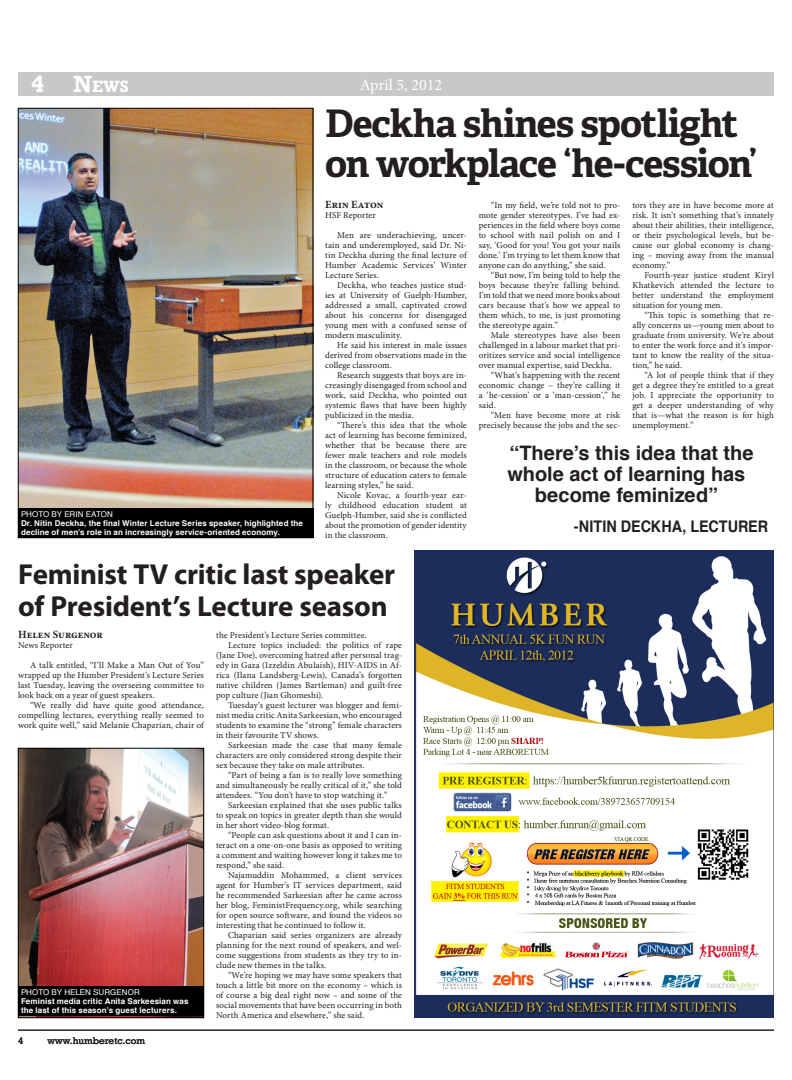
<style>
.page{position:relative;width:792px;height:1080px;background:#fff}
.page>*{position:absolute;margin:0;border:0;box-sizing:border-box;transform-origin:0 0}
.Headline__Serif{font:700 38px/40px "Adelle Basic";letter-spacing:-.03em;color:#231f20}
.Headline__Serif-2{font:700 29px/32px "Myriad Pro";letter-spacing:-.005em;color:#231f20}
.t1{font:700 24px "Rockwell";color:#fff}
.t2{font:700 20px/21px "Helvetica";letter-spacing:-.005em;color:#231f20;text-align:center}
.t3{font:700 16.8px "Rockwell";color:#fff}
.t4{font:700 16px "Helvetica";color:#231f20;scale:.9 1}
.t5{font:16px "Minion Pro";color:#fff}
.Byline{font:700 11px "Minion Pro";letter-spacing:.005em;color:#231f20}
.t6{font:10px "Rockwell";color:#231f20}
.Body_Copy{font:9px/10px "Minion Pro";letter-spacing:.005em;color:#231f20;text-align:justify}
.Bodycopy{font:9px "Minion Pro";letter-spacing:.005em;color:#231f20}
.Cutlines_PhotoCredit{font:700 8px/9px "Helvetica";letter-spacing:.015em;color:#fff}
.Cutlines_PhotoCredit-2{font:8px "Helvetica";color:#fff}
.s1{font-size:24px}
</style>
<div class="page">
<div style="left:18px;top:72px;width:756px;height:24px;background:#c7c8ca"></div>
<hr style="left:18px;top:1030px;width:756px;height:1px;background:#231f20">
<img style="left:414px;top:550px;width:360px;height:468px">
<img style="left:20px;top:110px;width:291px;height:398px">
<img style="left:20px;top:750px;width:182px;height:236px">
<div style="left:18px;top:748px;width:186px;height:270px;border:1px solid #000"></div>
<div style="left:18px;top:508px;width:295px;height:30px;background:#000"></div>
<div style="left:18px;top:986px;width:186px;height:30px;background:#000"></div>
<p class="t1" style="left:31px;top:70px;width:15px">4</p>
<p class="t3" style="left:73px;top:76px;width:57px"><span class="s1">N</span>EWS</p>
<p class="t5" style="left:360px;top:74px;width:84px">April 5, 2012</p>
<p class="Cutlines_PhotoCredit-2" style="left:21px;top:508px;width:93px">PHOTO BY ERIN EATON</p>
<p class="Cutlines_PhotoCredit" style="left:21px;top:519px;width:284px">Dr. Nitin Deckha, the final Winter Lecture Series speaker, highlighted the decline of men’s role in an increasingly service-oriented economy.</p>
<p class="Headline__Serif" style="left:325px;top:103px;width:434px">Deckha shines spotlight on workplace ‘he-cession’</p>
<p class="Byline" style="left:325px;top:197px;width:60px">Erin Eaton</p>
<p class="Bodycopy" style="left:325px;top:209px;width:52px">HSF Reporter</p>
<p class="Body_Copy" style="left:325px;top:230px;width:143px;text-indent:12px">Men are underachieving, uncer&shy;tain and underemployed, said Dr. Ni&shy;tin Deckha during the final lecture of Humber Academic Services’ Winter Lecture Series.</p>
<p class="Body_Copy" style="left:325px;top:280px;width:143px;text-indent:12px">Deckha, who teaches justice stud&shy;ies at University of Guelph-Humber, addressed a small, captivated crowd about his concerns for disengaged young men with a confused sense of modern masculinity.</p>
<p class="Body_Copy" style="left:325px;top:340px;width:143px;text-indent:12px">He said his interest in male issues derived from observations made in the college classroom.</p>
<p class="Body_Copy" style="left:325px;top:370px;width:143px;text-indent:12px">Research suggests that boys are in&shy;creasingly disengaged from school and work, said Deckha, who pointed out systemic flaws that have been highly publicized in the media.</p>
<p class="Body_Copy" style="left:325px;top:420px;width:143px;text-indent:12px">“There’s this idea that the whole act of learning has become feminized, whether that be because there are fewer male teachers and role models in the classroom, or because the whole structure of education caters to female learning styles,” he said.</p>
<p class="Body_Copy" style="left:325px;top:490px;width:143px;text-indent:12px">Nicole Kovac, a fourth-year ear&shy;ly childhood education student at Guelph-Humber, said she is conflicted about the promotion of gender identity in the classroom.</p>
<p class="Body_Copy" style="left:479px;top:200px;width:143px;text-indent:12px">“In my field, we’re told not to pro&shy;mote gender stereotypes. I’ve had ex&shy;periences in the field where boys come to school with nail polish on and I say, ‘Good for you! You got your nails done.’ I’m trying to let them know that anyone can do anything,” she said.</p>
<p class="Body_Copy" style="left:479px;top:270px;width:143px;text-indent:12px">“But now, I’m being told to help the boys because they’re falling behind.<br>I’m told that we need more books about cars because that’s how we appeal to them which, to me, is just promoting the stereotype again.”</p>
<p class="Body_Copy" style="left:479px;top:330px;width:143px;text-indent:12px">Male stereotypes have also been challenged in a labour market that pri&shy;oritizes service and social intelligence over manual expertise, said Deckha.</p>
<p class="Body_Copy" style="left:479px;top:370px;width:143px;text-indent:12px">“What’s happening with the recent economic change – they’re calling it a ‘he-cession’ or a ‘man-cession’,” he said.</p>
<p class="Body_Copy" style="left:479px;top:410px;width:143px;text-align:right">“Men have become more at risk precisely because the jobs and the sec-</p>
<p class="Body_Copy" style="left:632px;top:200px;width:143px">tors they are in have become more at risk. It isn’t something that’s innately about their abilities, their intelligence, or their psychological levels, but be&shy;cause our global economy is chang&shy;ing – moving away from the manual economy.”</p>
<p class="Body_Copy" style="left:632px;top:270px;width:143px;text-indent:12px">Fourth-year justice student Kiryl Khatkevich attended the lecture to better understand the employment situation for young men.</p>
<p class="Body_Copy" style="left:632px;top:310px;width:143px;text-indent:12px">“This topic is something that re&shy;ally concerns us—young men about to graduate from university. We’re about to enter the work force and it’s impor&shy;tant to know the reality of the situa&shy;tion,” he said.</p>
<p class="Body_Copy" style="left:632px;top:370px;width:143px;text-indent:12px">“A lot of people think that if they get a degree they’re entitled to a great job. I appreciate the opportunity to get a deeper understanding of why that is—what the reason is for high unemployment.”</p>
<p class="t2" style="left:508px;top:443px;width:247px">“There’s this idea that the whole act of learning has become feminized”</p>
<p class="t4" style="left:574px;top:513px;width:217px">-NITIN DECKHA, LECTURER</p>
<p class="Headline__Serif-2" style="left:18px;top:557px;width:379px">Feminist TV critic last speaker of President’s Lecture season</p>
<p class="Byline" style="left:18px;top:627px;width:87px">Helen Surgenor</p>
<p class="Bodycopy" style="left:18px;top:639px;width:56px">News Reporter</p>
<p class="Body_Copy" style="left:18px;top:660px;width:187px;text-indent:12px">A talk entitled, “I’ll Make a Man Out of You” wrapped up the Humber President’s Lecture Series last Tuesday, leaving the overseeing committee to look back on a year of guest speakers.</p>
<p class="Body_Copy" style="left:18px;top:700px;width:187px;text-indent:12px">“We really did have quite good attendance, compelling lectures, everything really seemed to work quite well,” said Melanie Chaparian, chair of</p>
<p class="Cutlines_PhotoCredit-2" style="left:21px;top:986px;width:120px">PHOTO BY HELEN SURGENOR</p>
<p class="Cutlines_PhotoCredit" style="left:21px;top:997px;width:169px">Feminist media critic Anita Sarkeesian was the last of this season’s guest lecturers.</p>
<p class="t6" style="left:18px;top:1035px;width:7px">4</p>
<p class="t6" style="left:48px;top:1035px;width:99px">www.humberetc.com</p>
<p class="Body_Copy" style="left:216px;top:630px;width:152px">the President’s Lecture Series committee.</p>
<p class="Body_Copy" style="left:216px;top:640px;width:188px;text-indent:12px">Lecture topics included: the politics of rape (Jane Doe), overcoming hatred after personal trag&shy;edy in Gaza (Izzeldin Abulaish), HIV-AIDS in Af&shy;rica (Ilana Landsberg-Lewis), Canada’s forgotten native children (James Bartleman) and guilt-free pop culture (Jian Ghomeshi).</p>
<p class="Body_Copy" style="left:216px;top:700px;width:188px;text-indent:12px">Tuesday’s guest lecturer was blogger and femi&shy;nist media critic Anita Sarkeesian, who encouraged students to examine the “strong” female characters in their favourite TV shows.</p>
<p class="Body_Copy" style="left:216px;top:740px;width:187px;text-indent:12px">Sarkeesian made the case that many female characters are only considered strong despite their sex because they take on male attributes.</p>
<p class="Body_Copy" style="left:216px;top:770px;width:187px;text-indent:12px">“Part of being a fan is to really love something and simultaneously be really critical of it,” she told attendees. “You don’t have to stop watching it.”</p>
<p class="Body_Copy" style="left:216px;top:800px;width:187px;text-indent:12px">Sarkeesian explained that she uses public talks to speak on topics in greater depth than she would in her short video-blog format.</p>
<p class="Body_Copy" style="left:216px;top:830px;width:188px;text-indent:12px">“People can ask questions about it and I can in&shy;teract on a one-on-one basis as opposed to writing a comment and waiting however long it takes me to respond,” she said.</p>
<p class="Body_Copy" style="left:216px;top:870px;width:188px;text-indent:12px">Najamuddin Mohammed, a client services agent for Humber’s IT services department, said he recommended Sarkeesian after he came across her blog, FeministFrequency.org, while searching for open source software, and found the videos so interesting that he continued to follow it.</p>
<p class="Body_Copy" style="left:216px;top:930px;width:188px;text-indent:12px">Chaparian said series organizers are already planning for the next round of speakers, and wel&shy;come suggestions from students as they try to in&shy;clude new themes in the talks.</p>
<p class="Body_Copy" style="left:216px;top:970px;width:188px;text-indent:12px">“We’re hoping we may have some speakers that touch a little bit more on the economy – which is of course a big deal right now – and some of the social movements that have been occurring in both North America and elsewhere,” she said.</p>
</div>
